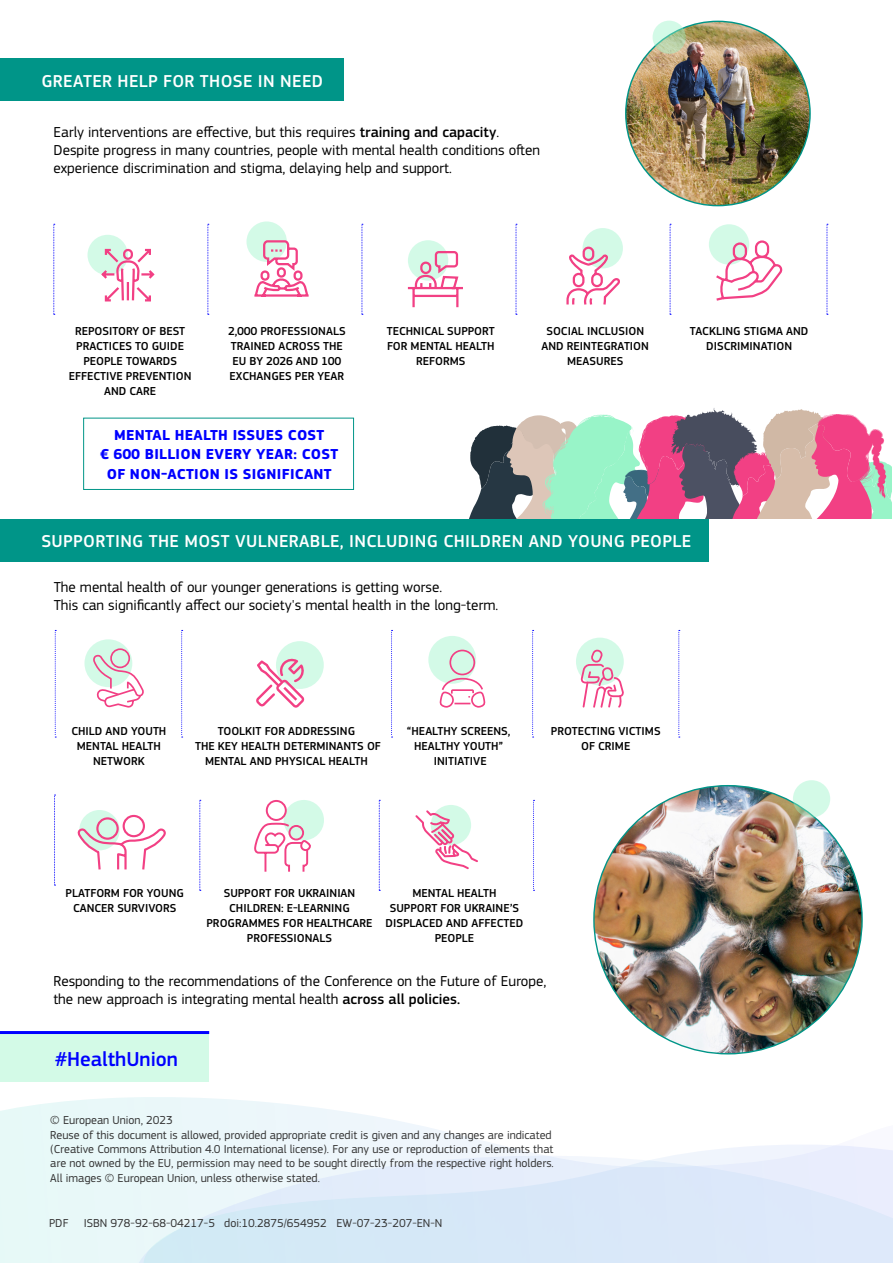
<style>
.page{position:relative;width:893px;height:1263px;background:#fff}
.page>*{position:absolute;margin:0;border:0;box-sizing:border-box;transform-origin:0 0}
.t1{font:500 21px "EC Square Sans Pro";color:#00f}
.t2{font:500 17.85px "EC Square Sans Pro";letter-spacing:.02em;color:#fff}
.t3{font:15px/18px "EC Square Sans Pro";color:#000}
.t4{font:700 15px/19.5px "EC Square Sans Pro";letter-spacing:.02em;color:#00f;text-align:center}
.t5{font:500 12px/15px "EC Square Sans Pro";color:#000;text-align:center}
.t6{font:12px/14.4px "EC Square Sans Pro";color:#333}
.s1{font-weight:500}
</style>
<div class="page">
<svg style="left:0;top:1097px;width:457px;height:166px"></svg>
<svg style="left:110px;top:1135px;width:783px;height:128px;background:#e1eef9"></svg>
<div style="left:0;top:58px;width:343px;height:42px;background:#009588"></div>
<div style="left:0;top:519px;width:708px;height:42px;background:#009588"></div>
<img style="left:626px;top:21px;width:184px;height:185px;border-radius:92px">
<img style="left:594px;top:786px;width:268px;height:268px;border-radius:134px">
<hr style="left:0;top:1031px;width:209px;height:3px;background:#00f">
<div style="left:0;top:1034px;width:209px;height:48px;background:#d3fae7"></div>
<svg style="left:793px;top:780px;width:37px;height:37px"></svg>
<svg style="left:653px;top:21px;width:33px;height:33px"></svg>
<svg style="left:469px;top:408px;width:423px;height:111px"></svg>
<svg style="left:208px;top:224px;width:1px;height:91px"></svg>
<svg style="left:362px;top:224px;width:1px;height:91px"></svg>
<svg style="left:516px;top:224px;width:1px;height:91px"></svg>
<svg style="left:670px;top:224px;width:1px;height:91px"></svg>
<svg style="left:827px;top:224px;width:1px;height:91px"></svg>
<svg style="left:53px;top:224px;width:2px;height:91px"></svg>
<div style="left:246px;top:221px;width:41px;height:41px;background:#d3fae7;border-radius:50%"></div>
<div style="left:88px;top:235px;width:40px;height:40px;background:#d3fae7;border-radius:50%"></div>
<div style="left:709px;top:224px;width:40px;height:41px;background:#d3fae7;border-radius:50%"></div>
<div style="left:408px;top:240px;width:40px;height:41px;background:#d3fae7;border-radius:50%"></div>
<div style="left:582px;top:228px;width:41px;height:40px;background:#d3fae7;border-radius:50%"></div>
<svg style="left:254px;top:240px;width:55px;height:57px"></svg>
<svg style="left:407px;top:250px;width:56px;height:58px"></svg>
<svg style="left:566px;top:245px;width:55px;height:60px"></svg>
<svg style="left:100px;top:100px;width:56px;height:202px"></svg>
<svg style="left:714px;top:239px;width:69px;height:62px"></svg>
<div style="left:576px;top:638px;width:48px;height:47px;background:#d3fae7;border-radius:50%"></div>
<svg style="left:581px;top:649px;width:43px;height:59px"></svg>
<svg style="left:181px;top:630px;width:2px;height:107px"></svg>
<svg style="left:55px;top:630px;width:1px;height:107px"></svg>
<svg style="left:391px;top:630px;width:2px;height:107px"></svg>
<svg style="left:532px;top:630px;width:2px;height:107px"></svg>
<svg style="left:678px;top:630px;width:2px;height:107px"></svg>
<svg style="left:533px;top:800px;width:2px;height:91px"></svg>
<svg style="left:84px;top:639px;width:48px;height:48px"></svg>
<div style="left:428px;top:636px;width:48px;height:48px;background:#d3fae7;border-radius:50%"></div>
<svg style="left:92px;top:647px;width:52px;height:61px"></svg>
<svg style="left:438px;top:649px;width:48px;height:59px"></svg>
<div style="left:276px;top:641px;width:48px;height:48px;background:#d3fae7;border-radius:50%"></div>
<svg style="left:256px;top:658px;width:49px;height:50px"></svg>
<svg style="left:379px;top:800px;width:1px;height:91px"></svg>
<svg style="left:54px;top:795px;width:2px;height:91px"></svg>
<svg style="left:199px;top:800px;width:2px;height:91px"></svg>
<div style="left:431px;top:805px;width:40px;height:40px;background:#d3fae7;border-radius:50%"></div>
<svg style="left:77px;top:810px;width:89px;height:60px"></svg>
<svg style="left:415px;top:810px;width:63px;height:59px"></svg>
<div style="left:284px;top:800px;width:40px;height:40px;background:#d3fae7;border-radius:50%"></div>
<div style="left:83px;top:418px;width:271px;height:72px;border:1px solid #009588"></div>
<div style="left:266px;top:800px;width:21px;height:21px;border:2px solid #f24084;border-radius:50%"></div>
<svg style="left:254px;top:821px;width:57px;height:51px"></svg>
<h2 class="t2" style="left:41px;top:71px;width:283px">GREATER HELP FOR THOSE IN NEED</h2>
<p class="t3" style="left:53px;top:123px;width:488px">Early interventions are effective, but this requires <span class="s1">training and capacity</span>.<br>Despite progress in many countries, people with mental health conditions often experience discrimination and stigma, delaying help and support.</p>
<p class="t5" style="left:69px;top:324px;width:124px">REPOSITORY OF BEST<br>PRACTICES TO GUIDE<br>PEOPLE TOWARDS<br>EFFECTIVE PREVENTION<br>AND CARE</p>
<p class="t5" style="left:228px;top:324px;width:119px;text-align:left">2,000 PROFESSIONALS<br>TRAINED ACROSS THE<br>EU BY 2026 AND 100<br>EXCHANGES PER YEAR</p>
<p class="t5" style="left:387px;top:324px;width:110px">TECHNICAL SUPPORT<br>FOR MENTAL HEALTH<br>REFORMS</p>
<p class="t5" style="left:541px;top:324px;width:109px">SOCIAL INCLUSION<br>AND REINTEGRATION<br>MEASURES</p>
<p class="t5" style="left:690px;top:324px;width:120px">TACKLING STIGMA AND<br>DISCRIMINATION</p>
<p class="t4" style="left:100px;top:426px;width:240px">MENTAL HEALTH ISSUES COST<br>€ 600 BILLION EVERY YEAR: COST<br>OF NON-ACTION IS SIGNIFICANT</p>
<h2 class="t2" style="left:41px;top:531px;width:651px">SUPPORTING THE MOST VULNERABLE, INCLUDING CHILDREN AND YOUNG PEOPLE</h2>
<p class="t3" style="left:54px;top:578px;width:446px">The mental health of our younger generations is getting worse.<br>This can significantly affect our society's mental health in the long-term.</p>
<p class="t5" style="left:71px;top:724px;width:96px">CHILD AND YOUTH<br>MENTAL HEALTH<br>NETWORK</p>
<p class="t5" style="left:195px;top:724px;width:187px">TOOLKIT FOR ADDRESSING<br>THE KEY HEALTH DETERMINANTS OF<br>MENTAL AND PHYSICAL HEALTH</p>
<p class="t5" style="left:407px;top:724px;width:105px">“HEALTHY SCREENS,<br>HEALTHY YOUTH”<br>INITIATIVE</p>
<p class="t5" style="left:551px;top:724px;width:111px">PROTECTING VICTIMS<br>OF CRIME</p>
<p class="t5" style="left:66px;top:886px;width:120px">PLATFORM FOR YOUNG<br>CANCER SURVIVORS</p>
<p class="t5" style="left:385px;top:886px;width:139px">MENTAL HEALTH<br>SUPPORT FOR UKRAINE’S<br>DISPLACED AND AFFECTED<br>PEOPLE</p>
<p class="t5" style="left:207px;top:886px;width:168px">SUPPORT FOR UKRAINIAN<br>CHILDREN: E-LEARNING<br>PROGRAMMES FOR HEALTHCARE<br>PROFESSIONALS</p>
<p class="t3" style="left:53px;top:972px;width:494px">Responding to the recommendations of the Conference on the Future of Europe, the new approach is integrating mental health <span class="s1">across all policies.</span></p>
<h1 class="t1" style="left:55px;top:1046px;width:125px">#HealthUnion</h1>
<p class="t6" style="left:50px;top:1113px;width:505px">© European Union, 2023<br>Reuse of this document is allowed, provided appropriate credit is given and any changes are indicated (Creative Commons Attribution 4.0 International license). For any use or reproduction of elements that are not owned by the EU, permission may need to be sought directly from the respective right holders.<br>All images © European Union, unless otherwise stated.</p>
<p class="t6" style="left:49px;top:1216px;width:21px">PDF</p>
<p class="t6" style="left:84px;top:1216px;width:360px">ISBN 978-92-68-04217-5 doi:10.2875/654952 EW-07-23-207-EN-N</p>
</div>
